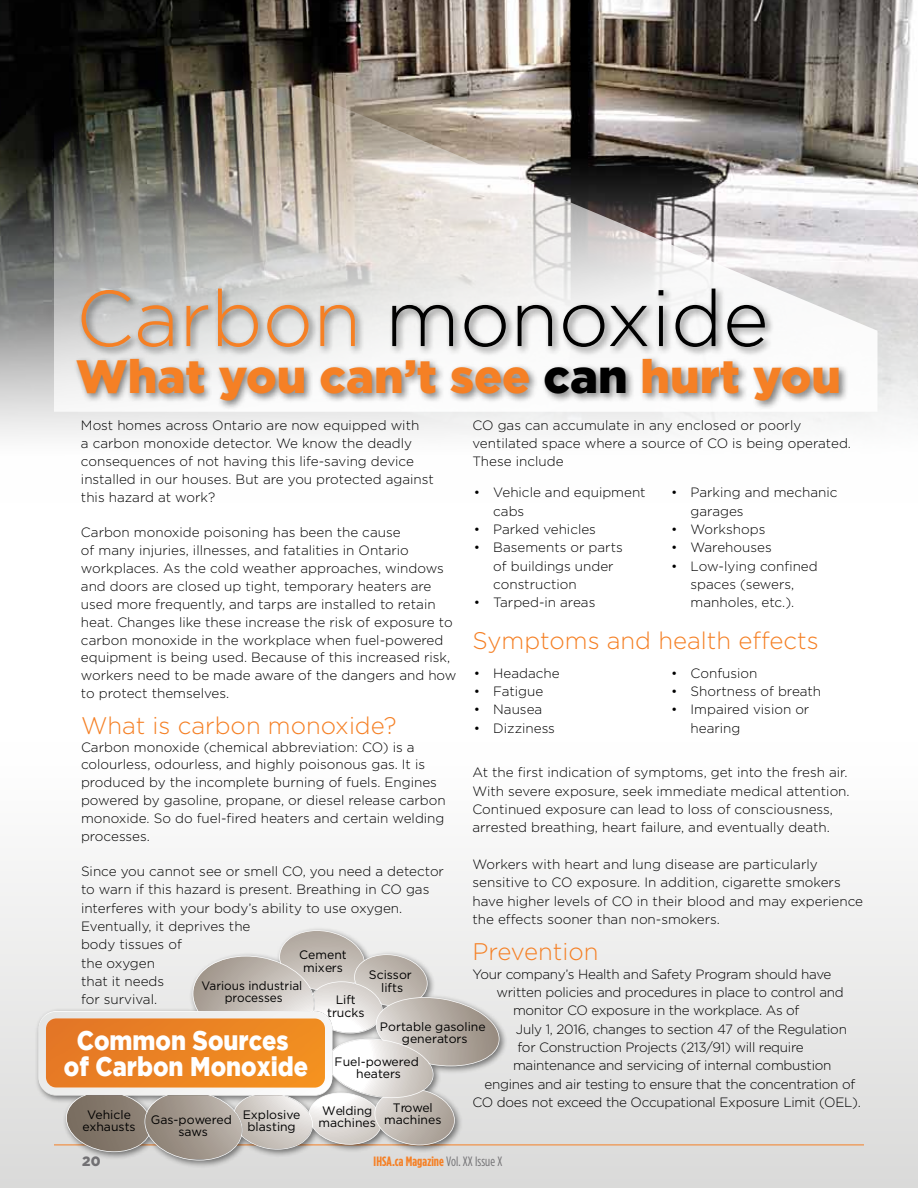
<style>
.page{position:relative;width:918px;height:1188px;background:#fff}
.page>*{position:absolute;margin:0;border:0;box-sizing:border-box;transform-origin:0 0}
.t1{font:300 78.75px "Gotham";color:#000}
.t2{font:900 46.65px "Gotham";color:#f58025}
.t3{font:900 26.85px/26.5px "Gotham";color:#fff;text-align:center;scale:.88 1}
.t4{font:300 24px "Gotham";color:#f58025}
.t5{font:300 13.5px/18.3px "Gotham";color:#000}
.t6{font:300 13.5px "Gotham";letter-spacing:-.02em;color:#000}
.t7{font:700 13.5px "Gotham Condensed";letter-spacing:.005em;color:#f58025}
.t8{font:900 13.5px "Gotham";color:#717073}
.t9{font:12.3px/12.3px "Gotham";color:#000;text-align:center}
.t10{font:12.3px/12.3px "Gotham";color:#000;text-align:center;scale:.96 1}
.s1{color:#f58025}
.s2{color:#000}
.s3{font-weight:400;color:#717073}
</style>
<div class="page">
<div style="left:0;top:742px;width:918px;height:446px;background:linear-gradient(to bottom,#fff,#dad9d8)"></div>
<img style="left:0;top:0;width:918px;height:437px">
<svg style="left:54px;top:0;width:824px;height:412px"></svg>
<div style="left:78px;top:285px;width:697px;height:72px;background:#000;opacity:.5"></div>
<div style="left:73px;top:355px;width:777px;height:56px;background:#000;opacity:.5"></div>
<hr style="left:54px;top:1145px;width:810px;height:1px;background:#f58025">
<div style="left:35px;top:926px;width:473px;height:243px;background:#000;opacity:.5"></div>
<svg style="left:39px;top:930px;width:461px;height:231px"></svg>
<img style="left:46px;top:1018px;width:279px;height:70px">
<h1 class="t1" style="left:76px;top:275px;width:694px"><span class="s1">Carbon</span> monoxide</h1>
<h2 class="t2" style="left:76px;top:349px;width:767px">What you can’t see <span class="s2">can</span> hurt you</h2>
<p class="t5" style="left:472px;top:416px;width:380px">CO gas can accumulate in any enclosed or poorly ventilated space where a source of CO is being operated.<br>These include</p>
<p class="t5" style="left:81px;top:416px;width:354px">Most homes across Ontario are now equipped with<br>a carbon monoxide detector. We know the deadly consequences of not having this life-saving device installed in our houses. But are you protected against this hazard at work?</p>
<p class="t5" style="left:81px;top:524px;width:377px;line-height:17.9px">Carbon monoxide poisoning has been the cause<br>of many injuries, illnesses, and fatalities in Ontario workplaces. As the cold weather approaches, windows and doors are closed up tight, temporary heaters are used more frequently, and tarps are installed to retain heat. Changes like these increase the risk of exposure to carbon monoxide in the workplace when fuel-powered equipment is being used. Because of this increased risk, workers need to be made aware of the dangers and how to protect themselves.</p>
<h3 class="t4" style="left:81px;top:712px;width:317px">What is carbon monoxide?</h3>
<p class="t5" style="left:81px;top:738px;width:366px;line-height:17.9px">Carbon monoxide (chemical abbreviation: CO) is a colourless, odourless, and highly poisonous gas. It is produced by the incomplete burning of fuels. Engines powered by gasoline, propane, or diesel release carbon monoxide. So do fuel-fired heaters and certain welding processes.</p>
<p class="t5" style="left:81px;top:862px;width:365px">Since you cannot see or smell CO, you need a detector to warn if this hazard is present. Breathing in CO gas interferes with your body’s ability to use oxygen.<br>Eventually, it deprives the<br>body tissues of<br>the oxygen<br>that it needs<br>for survival.</p>
<p class="t5" style="left:493px;top:483px;width:154px;text-indent:-19px">• Vehicle and equipment cabs</p>
<p class="t5" style="left:474px;top:520px;width:124px">• Parked vehicles</p>
<p class="t5" style="left:493px;top:538px;width:131px;text-indent:-19px">• Basements or parts of buildings under construction</p>
<p class="t5" style="left:474px;top:593px;width:123px">• Tarped-in areas</p>
<p class="t5" style="left:691px;top:483px;width:148px;text-indent:-19px">• Parking and mechanic garages</p>
<p class="t5" style="left:671px;top:520px;width:96px">• Workshops</p>
<p class="t5" style="left:671px;top:538px;width:102px">• Warehouses</p>
<p class="t5" style="left:671px;top:557px;width:148px;text-align:center">• Low-lying confined spaces (sewers, manholes, etc.).</p>
<h3 class="t4" style="left:472px;top:628px;width:348px">Symptoms and health effects</h3>
<p class="t5" style="left:671px;top:664px;width:88px">• Confusion</p>
<p class="t5" style="left:671px;top:682px;width:152px">• Shortness of breath</p>
<p class="t5" style="left:691px;top:700px;width:120px;text-indent:-19px">• Impaired vision or hearing</p>
<p class="t5" style="left:474px;top:664px;width:87px">• Headache</p>
<p class="t5" style="left:474px;top:682px;width:71px">• Fatigue</p>
<p class="t5" style="left:474px;top:700px;width:70px">• Nausea</p>
<p class="t5" style="left:474px;top:718px;width:83px">• Dizziness</p>
<p class="t5" style="left:472px;top:763px;width:379px">At the first indication of symptoms, get into the fresh air.<br>With severe exposure, seek immediate medical attention.<br>Continued exposure can lead to loss of consciousness, arrested breathing, heart failure, and eventually death.</p>
<p class="t5" style="left:472px;top:855px;width:392px">Workers with heart and lung disease are particularly sensitive to CO exposure. In addition, cigarette smokers have higher levels of CO in their blood and may experience the effects sooner than non-smokers.</p>
<h3 class="t4" style="left:472px;top:939px;width:128px">Prevention</h3>
<p class="t6" style="left:472px;top:967px;width:360px">Your company’s Health and Safety Program should have</p>
<p class="t6" style="left:497px;top:985px;width:349px">written policies and procedures in place to control and</p>
<p class="t6" style="left:513px;top:1003px;width:288px">monitor CO exposure in the workplace. As of</p>
<p class="t6" style="left:516px;top:1022px;width:332px">July 1, 2016, changes to section 47 of the Regulation</p>
<p class="t6" style="left:517px;top:1040px;width:288px">for Construction Projects (213/91) will require</p>
<p class="t6" style="left:513px;top:1058px;width:320px">maintenance and servicing of internal combustion</p>
<p class="t6" style="left:485px;top:1076px;width:372px">engines and air testing to ensure that the concentration of</p>
<p class="t6" style="left:472px;top:1095px;width:390px">CO does not exceed the Occupational Exposure Limit (OEL).</p>
<p class="t9" style="left:299px;top:949px;width:49px">Cement mixers</p>
<p class="t9" style="left:369px;top:969px;width:45px">Scissor lifts</p>
<p class="t10" style="left:202px;top:979px;width:107px">Various industrial processes</p>
<h3 class="t3" style="left:64px;top:1027px;width:279px">Common Sources<br>of Carbon Monoxide</h3>
<p class="t9" style="left:327px;top:994px;width:39px">Lift trucks</p>
<p class="t9" style="left:380px;top:1020px;width:107px">Portable gasoline generators</p>
<p class="t9" style="left:335px;top:1055px;width:86px">Fuel-powered heaters</p>
<p class="t9" style="left:393px;top:1101px;width:41px">Trowel</p>
<p class="t9" style="left:319px;top:1104px;width:59px;text-align:left">Welding machines</p>
<p class="t9" style="left:83px;top:1108px;width:55px">Vehicle exhausts</p>
<p class="t9" style="left:243px;top:1108px;width:59px">Explosive blasting</p>
<p class="t9" style="left:151px;top:1113px;width:83px">Gas-powered</p>
<p class="t9" style="left:384px;top:1114px;width:59px">machines</p>
<p class="t9" style="left:179px;top:1125px;width:31px">saws</p>
<p class="t8" style="left:82px;top:1154px;width:20px">20</p>
<p class="t7" style="left:374px;top:1153px;width:130px">IHSA.ca Magazine <span class="s3">Vol. XX Issue X</span></p>
</div>
